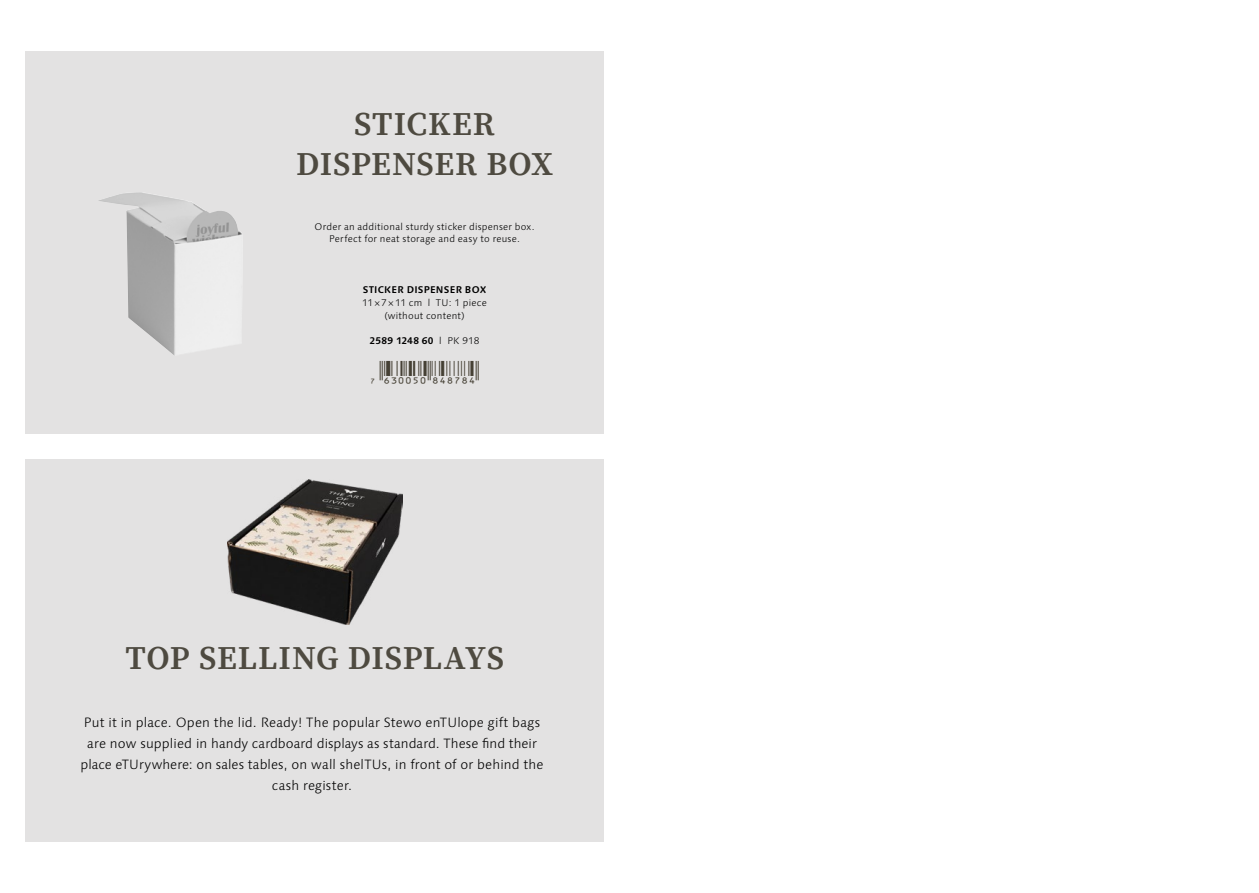
<style>
.page{position:relative;width:1259px;height:893px;background:#fff}
.page>*{position:absolute;margin:0;border:0;box-sizing:border-box;transform-origin:0 0}
.t1{font:600 33px/40.5px "Source Serif Pro";letter-spacing:.025em;color:#4e4a40;text-align:center}
.t2{font:17.25px "ID Automation UPCEANXXS";color:#454034}
.t3{font:300 13.5px/21px "Syntax Next LT Pro";letter-spacing:.01em;color:#000;text-align:center}
.t4{font:300 9.75px/12.8px "Syntax Next LT Pro";letter-spacing:.025em;color:#000;text-align:center}
.t5{font:700 9.75px "Syntax Next LT Pro";letter-spacing:.02em;color:#000}
.s1{font-weight:300}
</style>
<div class="page">
<div style="left:26px;top:51px;width:578px;height:383px;background:#e3e2e2"></div>
<div style="left:26px;top:459px;width:578px;height:383px;background:#e3e2e2"></div>
<img style="left:98px;top:192px;width:145px;height:163px">
<img style="left:227px;top:480px;width:175px;height:145px">
<h1 class="t1" style="left:296px;top:103px;width:258px">STICKER<br>DISPENSER BOX</h1>
<p class="t4" style="left:315px;top:220px;width:221px">Order an additional sturdy sticker dispenser box.<br>Perfect for neat storage and easy to reuse.</p>
<p class="t5" style="left:363px;top:284px;width:125px">STICKER DISPENSER BOX</p>
<p class="t4" style="left:362px;top:296px;width:126px">11×7×11 cm l TU: 1 piece (without content)</p>
<p class="t5" style="left:369px;top:335px;width:111px">2589 1248 60 <span class="s1">l PK 918</span></p>
<p class="t2" style="left:365px;top:358px;width:115px">w(6D0A5A*SOSRSO(</p>
<h1 class="t1" style="left:125px;top:637px;width:380px">TOP SELLING DISPLAYS</h1>
<p class="t3" style="left:80px;top:712px;width:465px">Put it in place. Open the lid. Ready! The popular Stewo enTUlope gift bags are now supplied in handy cardboard displays as standard. These find their place eTUrywhere: on sales tables, on wall shelTUs, in front of or behind the cash register.</p>
</div>
